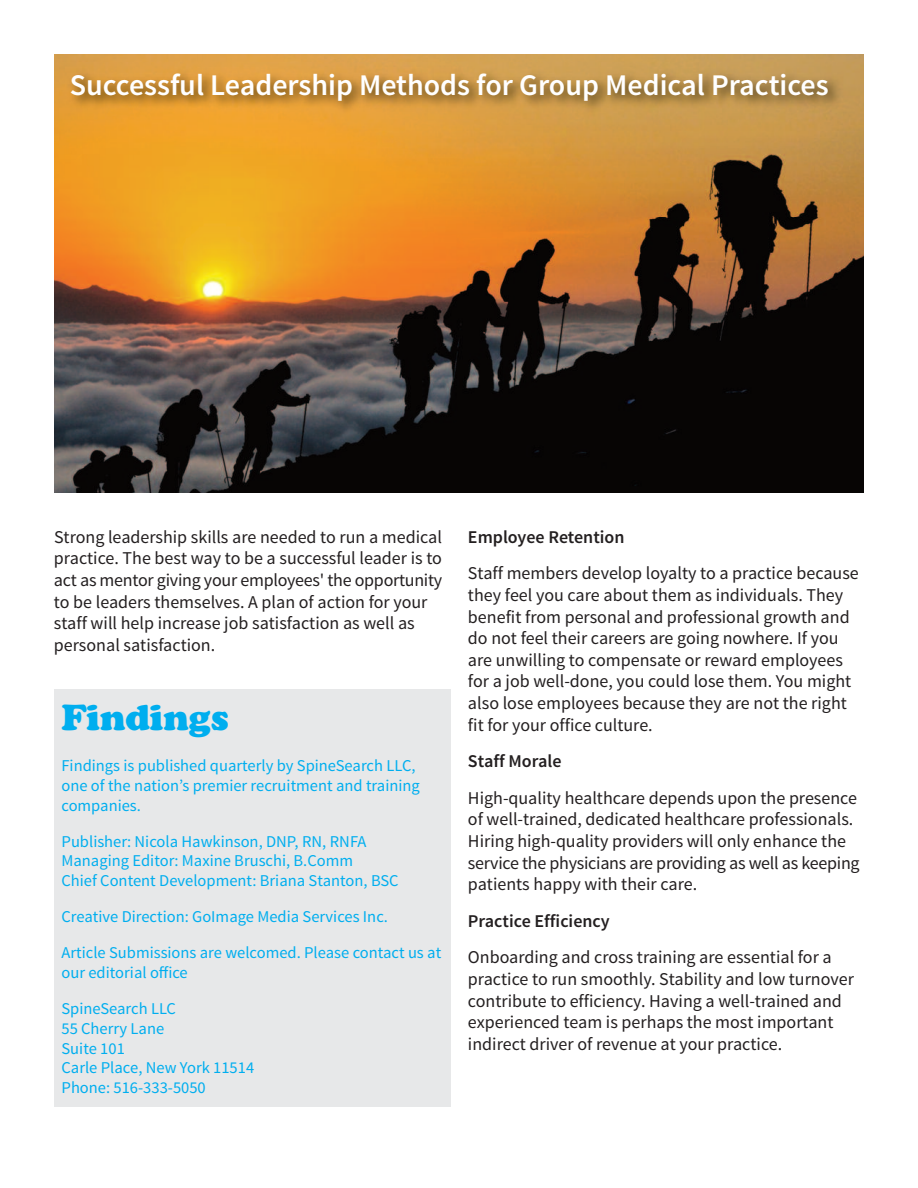
<style>
.page{position:relative;width:918px;height:1188px;background:#fff}
.page>*{position:absolute;margin:0;border:0;box-sizing:border-box;transform-origin:0 0}
.t1{font:36px "Cooper Black Std";color:#00aeef}
.t2{font:600 30px "Source Sans Pro";color:#fff}
.t3{font:18px/21.6px "Source Sans Pro";color:#231f20}
.t4{font:600 18px "Source Sans Pro";color:#231f20}
.t5{font:16.5px/19.8px "Source Sans Pro";color:#00aeef}
</style>
<div class="page">
<div style="left:54px;top:690px;width:396px;height:417px;background:#e7e8e9"></div>
<img style="left:54px;top:54px;width:809px;height:439px">
<img style="left:60px;top:62px;width:804px;height:155px">
<h2 class="t2" style="left:70px;top:74px;width:760px">Successful Leadership Methods for Group Medical Practices</h2>
<p class="t3" style="left:54px;top:527px;width:390px">Strong leadership skills are needed to run a medical practice. The best way to be a successful leader is to act as mentor giving your employees' the opportunity to be leaders themselves. A plan of action for your staff will help increase job satisfaction as well as personal satisfaction.</p>
<p class="t4" style="left:468px;top:530px;width:158px">Employee Retention</p>
<p class="t3" style="left:468px;top:564px;width:392px">Staff members develop loyalty to a practice because they feel you care about them as individuals. They benefit from personal and professional growth and do not feel their careers are going nowhere. If you are unwilling to compensate or reward employees for a job well-done, you could lose them. You might also lose employees because they are not the right fit for your office culture.</p>
<p class="t4" style="left:468px;top:755px;width:95px">Staff Morale</p>
<p class="t3" style="left:468px;top:788px;width:393px">High-quality healthcare depends upon the presence of well-trained, dedicated healthcare professionals.<br>Hiring high-quality providers will only enhance the service the physicians are providing as well as keeping patients happy with their care.</p>
<p class="t4" style="left:468px;top:914px;width:143px">Practice Efficiency</p>
<p class="t3" style="left:468px;top:948px;width:387px">Onboarding and cross training are essential for a practice to run smoothly. Stability and low turnover contribute to efficiency. Having a well-trained and experienced team is perhaps the most important indirect driver of revenue at your practice.</p>
<h1 class="t1" style="left:62px;top:705px;width:169px">Findings</h1>
<p class="t5" style="left:61px;top:757px;width:360px">Findings is published quarterly by SpineSearch LLC, one of the nation’s premier recruitment and training companies.</p>
<p class="t5" style="left:62px;top:833px;width:339px">Publisher: Nicola Hawkinson, DNP, RN, RNFA<br>Managing Editor: Maxine Bruschi, B.Comm<br>Chief Content Development: Briana Stanton, BSC</p>
<p class="t5" style="left:62px;top:900px;width:381px;line-height:36px">Creative Direction: GoImage Media Services Inc.<br>Article Submissions are welcomed. Please contact us at</p>
<p class="t5" style="left:62px;top:956px;width:128px;line-height:36px">our editorial office<br>SpineSearch LLC</p>
<p class="t5" style="left:62px;top:1020px;width:194px">55 Cherry Lane<br>Suite 101<br>Carle Place, New York 11514<br>Phone: 516-333-5050</p>
</div>
